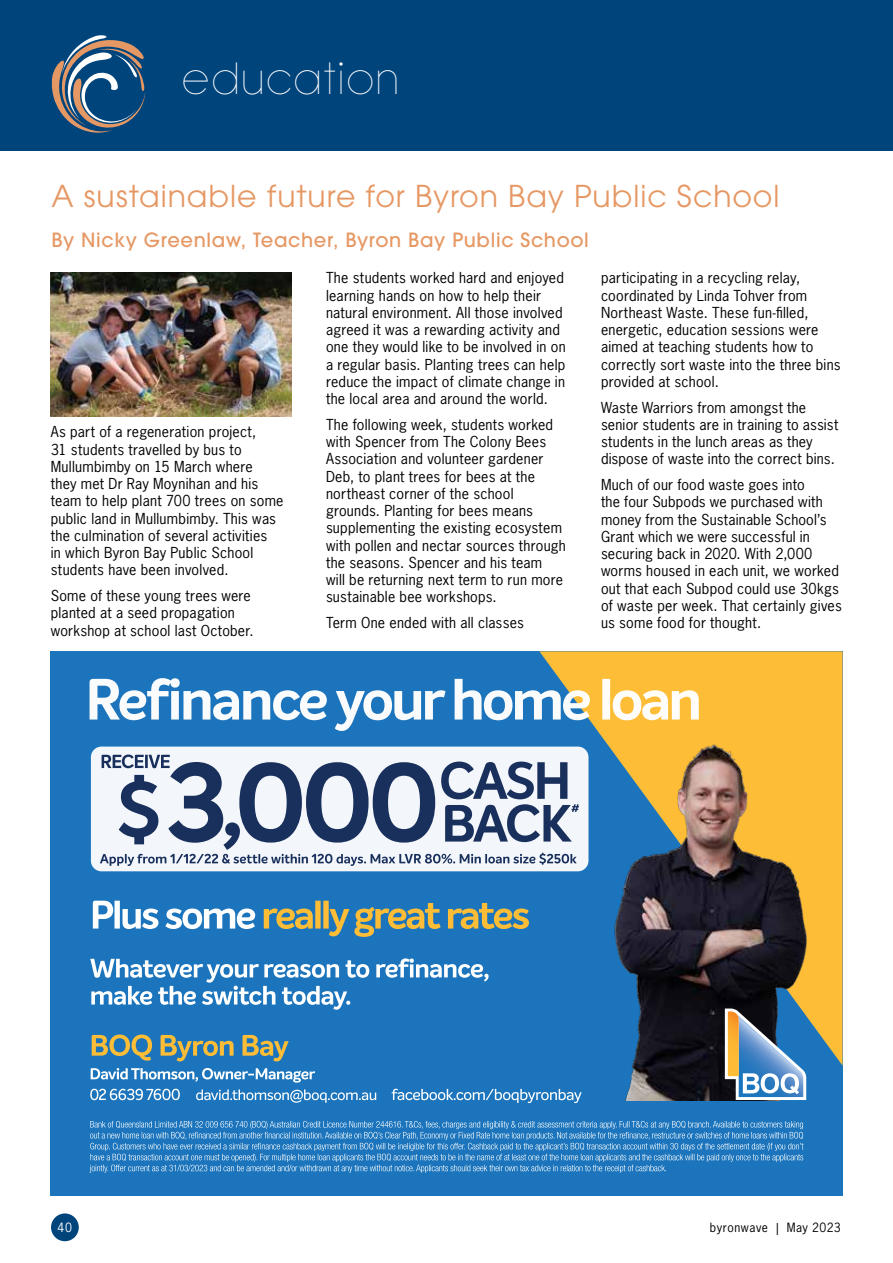
<style>
.page{position:relative;width:893px;height:1263px;background:#fff}
.page>*{position:absolute;margin:0;border:0;box-sizing:border-box;transform-origin:0 0}
.t1{font:31.5px "Bondoluo Peek";letter-spacing:.095em;color:#fff}
.t2{font:30px "ITC Avant Garde Pro";letter-spacing:.035em;color:#e69864}
.t3{font:500 19.5px "ITC Avant Garde Pro";letter-spacing:.035em;color:#e69864}
.t4{font:14.25px/17.2px "News Gothic Std";letter-spacing:.015em;color:#000}
.t5{font:12px "News Gothic Std";letter-spacing:.04em;color:#000}
.t6{font:12px "News Gothic Std";color:#fff}
</style>
<div class="page">
<img style="left:51px;top:272px;width:241px;height:145px">
<div style="left:50px;top:651px;width:792px;height:545px;background:#1c75bc"></div>
<svg style="left:539px;top:651px;width:303px;height:414px;fill:#febd36"></svg>
<svg style="left:90px;top:1121px;width:713px;height:52px"></svg>
<svg style="left:90px;top:958px;width:399px;height:52px"></svg>
<svg style="left:90px;top:678px;width:609px;height:53px"></svg>
<svg style="left:264px;top:901px;width:265px;height:36px"></svg>
<svg style="left:93px;top:901px;width:162px;height:28px"></svg>
<div style="left:91px;top:746px;width:497px;height:125px;background:#f3f7fb;border-radius:11px"></div>
<svg style="left:100px;top:754px;width:479px;height:112px"></svg>
<svg style="left:90px;top:1089px;width:492px;height:14px"></svg>
<svg style="left:91px;top:1068px;width:224px;height:14px"></svg>
<svg style="left:92px;top:1034px;width:197px;height:27px"></svg>
<img style="left:588px;top:740px;width:247px;height:360px">
<svg style="left:725px;top:1008px;width:81px;height:92px"></svg>
<div style="left:51px;top:1213px;width:28px;height:28px;background:#00447c;border-radius:50%"></div>
<div style="left:0;top:0;width:893px;height:151px;background:#00447c"></div>
<svg style="left:51px;top:35px;width:95px;height:98px"></svg>
<h1 class="t1" style="left:183px;top:61px;width:217px">education</h1>
<h2 class="t2" style="left:51px;top:178px;width:730px">A sustainable future for Byron Bay Public School</h2>
<h3 class="t3" style="left:51px;top:227px;width:539px">By Nicky Greenlaw, Teacher, Byron Bay Public School</h3>
<p class="t4" style="left:51px;top:423px;width:234px">As part of a regeneration project,<br>31 students travelled by bus to<br>Mullumbimby on 15 March where<br>they met Dr Ray Moynihan and his team to help plant 700 trees on some public land in Mullumbimby. This was the culmination of several activities<br>in which Byron Bay Public School students have been involved.</p>
<p class="t4" style="left:51px;top:587px;width:204px">Some of these young trees were planted at a seed propagation workshop at school last October.</p>
<p class="t4" style="left:326px;top:269px;width:241px">The students worked hard and enjoyed learning hands on how to help their natural environment. All those involved agreed it was a rewarding activity and one they would like to be involved in on a regular basis. Planting trees can help reduce the impact of climate change in the local area and around the world.</p>
<p class="t4" style="left:326px;top:416px;width:241px">The following week, students worked with Spencer from The Colony Bees Association and volunteer gardener Deb, to plant trees for bees at the northeast corner of the school grounds. Planting for bees means supplementing the existing ecosystem with pollen and nectar sources through the seasons. Spencer and his team<br>will be returning next term to run more sustainable bee workshops.</p>
<p class="t4" style="left:326px;top:614px;width:200px">Term One ended with all classes</p>
<p class="t4" style="left:601px;top:269px;width:241px">participating in a recycling relay, coordinated by Linda Tohver from Northeast Waste. These fun-filled, energetic, education sessions were aimed at teaching students how to correctly sort waste into the three bins provided at school.</p>
<p class="t4" style="left:601px;top:398px;width:239px">Waste Warriors from amongst the senior students are in training to assist students in the lunch areas as they dispose of waste into the correct bins.</p>
<p class="t4" style="left:601px;top:476px;width:242px">Much of our food waste goes into<br>the four Subpods we purchased with money from the Sustainable School’s Grant which we were successful in securing back in 2020. With 2,000 worms housed in each unit, we worked out that each Subpod could use 30kgs of waste per week. That certainly gives us some food for thought.</p>
<p class="t6" style="left:58px;top:1220px;width:16px">40</p>
<p class="t5" style="left:710px;top:1220px;width:132px">byronwave | May 2023</p>
</div>
